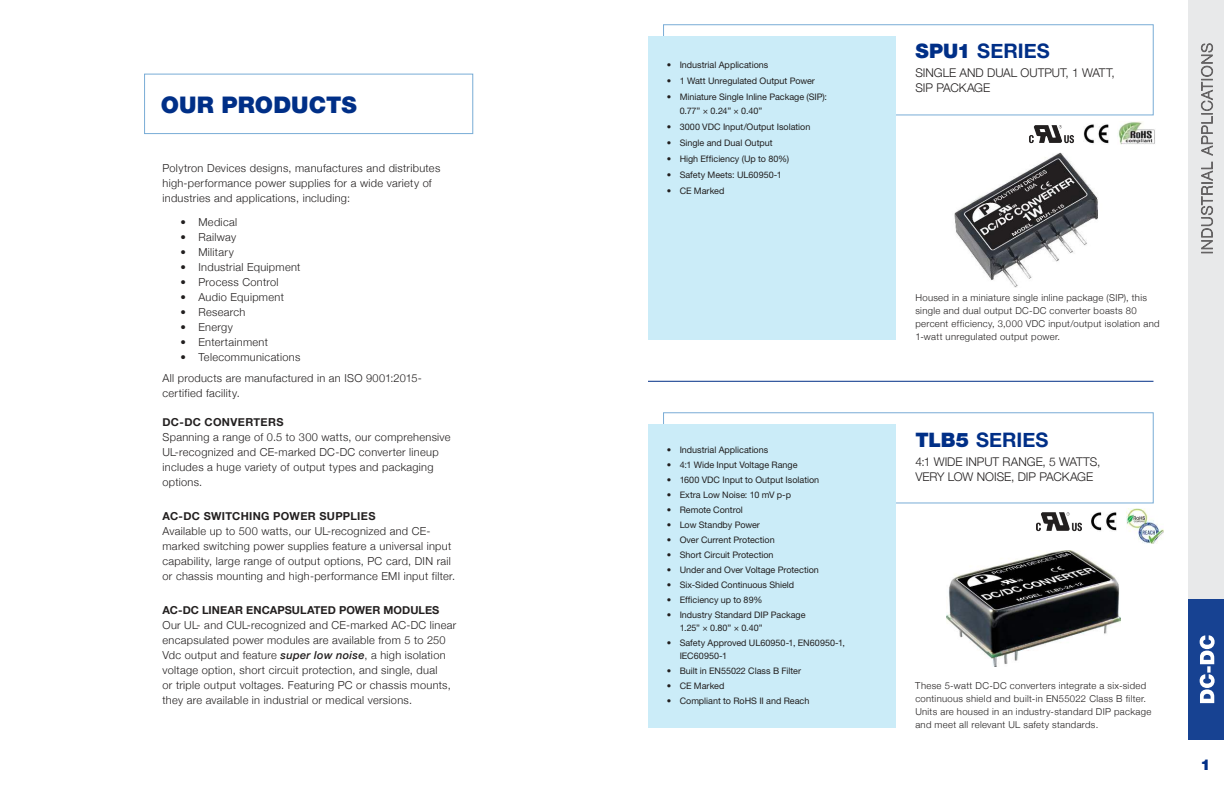
<style>
.page{position:relative;width:1224px;height:792px;background:#fff}
.page>*{position:absolute;margin:0;border:0;box-sizing:border-box;transform-origin:0 0}
.t1{font:900 23px "Helvetica Neue";color:#002f87}
.t2{font:700 20px "Helvetica Neue";color:#002f87}
.t3{font:900 15px "Helvetica Neue";color:#002f87}
.t4{font:300 12px/14.4px "Helvetica Neue";letter-spacing:-.005em;color:#221f1f}
.t5{font:300 11px/15px "Helvetica Neue";letter-spacing:.03em;color:#221f1f}
.t6{font:700 11px "Helvetica Neue";letter-spacing:.02em;color:#221f1f}
.t7{font:300 9.5px/13px "Helvetica Neue";letter-spacing:.035em;color:#221f1f}
.t8{font:9px/13px "Helvetica Neue";color:#221f1f}
.s1{font-weight:500;font-style:italic}
.s2{font-weight:900}
</style>
<div class="page">
<div style="left:1188px;top:599px;width:36px;height:141px;background:#174292"></div>
<div style="left:663px;top:24px;width:490px;height:91px;border:1px solid #79acd6"></div>
<hr style="left:648px;top:381px;width:505px;height:1px;background:#002f87">
<div style="left:648px;top:36px;width:248px;height:304px;background:#cbecf8"></div>
<div style="left:648px;top:424px;width:248px;height:304px;background:#cbecf8"></div>
<div style="left:144px;top:74px;width:329px;height:60px;border:1px solid #79acd6"></div>
<div style="left:1188px;top:0;width:36px;height:599px;background:#e8e9ea"></div>
<svg style="left:1201px;top:43px;width:12px;height:211px"></svg>
<svg style="left:1200px;top:635px;width:15px;height:68px"></svg>
<img style="left:1029px;top:125px;width:45px;height:18px">
<img style="left:1083px;top:124px;width:26px;height:20px">
<img style="left:1036px;top:512px;width:46px;height:19px">
<img style="left:1091px;top:511px;width:26px;height:20px">
<img style="left:1127px;top:508px;width:36px;height:36px">
<img style="left:1118px;top:121px;width:37px;height:24px">
<img style="left:954px;top:152px;width:144px;height:136px">
<img style="left:946px;top:551px;width:175px;height:115px">
<h1 class="t1" style="left:161px;top:96px;width:197px">OUR PRODUCTS</h1>
<p class="t5" style="left:163px;top:161px;width:279px">Polytron Devices designs, manufactures and distributes high-performance power supplies for a wide variety of industries and applications, including:</p>
<p class="t5" style="left:181px;top:216px;width:58px">• Medical</p>
<p class="t5" style="left:181px;top:231px;width:57px">• Railway</p>
<p class="t5" style="left:181px;top:246px;width:55px">• Military</p>
<p class="t5" style="left:181px;top:261px;width:121px">• Industrial Equipment</p>
<p class="t5" style="left:181px;top:276px;width:100px">• Process Control</p>
<p class="t5" style="left:181px;top:291px;width:105px">• Audio Equipment</p>
<p class="t5" style="left:181px;top:306px;width:66px">• Research</p>
<p class="t5" style="left:181px;top:321px;width:54px">• Energy</p>
<p class="t5" style="left:181px;top:336px;width:89px">• Entertainment</p>
<p class="t5" style="left:162px;top:348px;width:261px;line-height:21px;text-indent:18px">• Telecommunications<br>All products are manufactured in an ISO 9001:2015-</p>
<p class="t5" style="left:162px;top:387px;width:79px">certified facility.</p>
<p class="t6" style="left:162px;top:418px;width:123px">DC-DC CONVERTERS</p>
<p class="t5" style="left:162px;top:431px;width:290px">Spanning a range of 0.5 to 300 watts, our comprehensive UL-recognized and CE-marked DC-DC converter lineup includes a huge variety of output types and packaging options.</p>
<p class="t6" style="left:162px;top:512px;width:215px">AC-DC SWITCHING POWER SUPPLIES</p>
<p class="t5" style="left:162px;top:525px;width:294px">Available up to 500 watts, our UL-recognized and CE&shy;marked switching power supplies feature a universal input capability, large range of output options, PC card, DIN rail or chassis mounting and high-performance EMI input filter.</p>
<p class="t6" style="left:162px;top:606px;width:278px">AC-DC LINEAR ENCAPSULATED POWER MODULES</p>
<p class="t5" style="left:162px;top:619px;width:295px">Our UL- and CUL-recognized and CE-marked AC-DC linear encapsulated power modules are available from 5 to 250<br>Vdc output and feature <span class="s1">super low noise</span>, a high isolation voltage option, short circuit protection, and single, dual<br>or triple output voltages. Featuring PC or chassis mounts, they are available in industrial or medical versions.</p>
<p class="t8" style="left:667px;top:59px;width:103px">• Industrial Applications</p>
<p class="t8" style="left:667px;top:75px;width:150px">• 1 Watt Unregulated Output Power</p>
<p class="t8" style="left:680px;top:90px;width:149px;line-height:14px;text-indent:-13px">• Miniature Single Inline Package (SIP):<br>0.77” × 0.24” × 0.40”</p>
<p class="t8" style="left:667px;top:121px;width:145px">• 3000 VDC Input/Output Isolation</p>
<p class="t8" style="left:667px;top:137px;width:107px">• Single and Dual Output</p>
<p class="t8" style="left:667px;top:153px;width:124px">• High Efficiency (Up to 80%)</p>
<p class="t8" style="left:667px;top:169px;width:117px">• Safety Meets: UL60950-1</p>
<p class="t8" style="left:667px;top:185px;width:59px">• CE Marked</p>
<p class="t8" style="left:667px;top:444px;width:103px">• Industrial Applications</p>
<p class="t8" style="left:667px;top:459px;width:132px">• 4:1 Wide Input Voltage Range</p>
<p class="t8" style="left:667px;top:474px;width:154px">• 1600 VDC Input to Output Isolation</p>
<p class="t8" style="left:667px;top:489px;width:126px">• Extra Low Noise: 10 mV p-p</p>
<p class="t8" style="left:667px;top:504px;width:78px">• Remote Control</p>
<p class="t8" style="left:667px;top:519px;width:95px">• Low Standby Power</p>
<p class="t8" style="left:667px;top:534px;width:110px">• Over Current Protection</p>
<p class="t8" style="left:667px;top:549px;width:108px">• Short Circuit Protection</p>
<p class="t8" style="left:667px;top:564px;width:154px">• Under and Over Voltage Protection</p>
<p class="t8" style="left:667px;top:579px;width:129px">• Six-Sided Continuous Shield</p>
<p class="t8" style="left:667px;top:594px;width:97px">• Efficiency up to 89%</p>
<p class="t8" style="left:680px;top:609px;width:127px;text-indent:-13px">• Industry Standard DIP Package<br>1.25” × 0.80” × 0.40”</p>
<p class="t8" style="left:680px;top:637px;width:167px;text-indent:-13px">• Safety Approved UL60950-1, EN60950-1,<br>IEC60950-1</p>
<p class="t8" style="left:667px;top:665px;width:136px">• Built in EN55022 Class B Filter</p>
<p class="t8" style="left:667px;top:680px;width:59px">• CE Marked</p>
<p class="t8" style="left:667px;top:695px;width:144px">• Compliant to RoHS II and Reach</p>
<h2 class="t2" style="left:915px;top:44px;width:136px"><span class="s2">SPU1</span> SERIES</h2>
<p class="t4" style="left:915px;top:67px;width:201px">SINGLE AND DUAL OUTPUT, 1 WATT,<br>SIP PACKAGE</p>
<p class="t7" style="left:915px;top:292px;width:246px">Housed in a miniature single inline package (SIP), this single and dual output DC-DC converter boasts 80 percent efficiency, 3,000 VDC input/output isolation and 1-watt unregulated output power.</p>
<h2 class="t2" style="left:915px;top:432px;width:135px"><span class="s2">TLB5</span> SERIES</h2>
<p class="t4" style="left:915px;top:455px;width:187px;line-height:15.6px">4:1 WIDE INPUT RANGE, 5 WATTS,<br>VERY LOW NOISE, DIP PACKAGE</p>
<p class="t7" style="left:915px;top:680px;width:237px">These 5-watt DC-DC converters integrate a six-sided continuous shield and built-in EN55022 Class B filter.<br>Units are housed in an industry-standard DIP package and meet all relevant UL safety standards.</p>
<h3 class="t3" style="left:1200px;top:759px;width:12px">1</h3>
</div>
